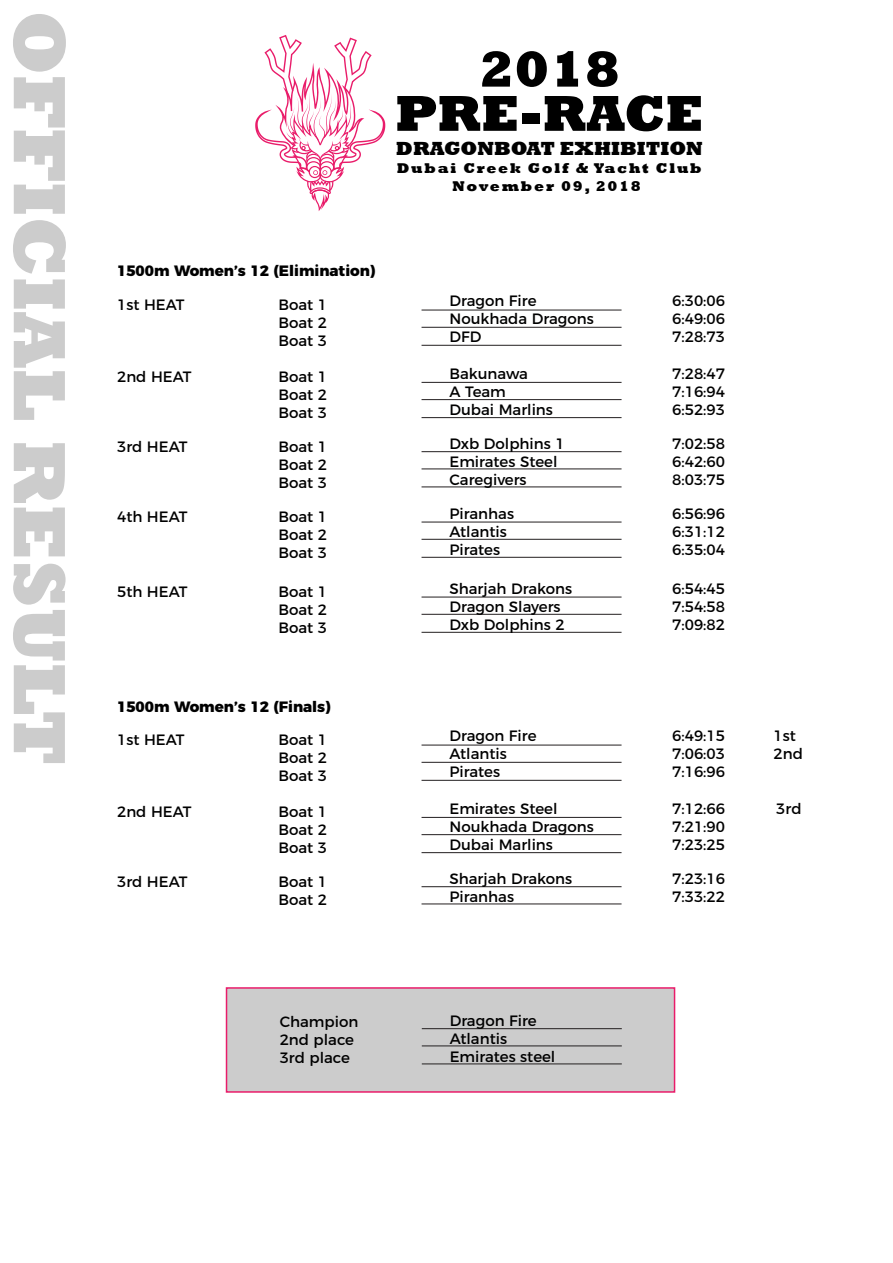
<style>
.page{position:relative;width:893px;height:1263px;background:#fff}
.page>*{position:absolute;margin:0;border:0;box-sizing:border-box;transform-origin:0 0}
.t1{font:800 75.3px "Rockwell";color:#ccc}
.t2{font:800 51.3px/44.2px "Rockwell";color:#000;text-align:center}
.t3{font:800 19.5px "Rockwell";color:#000}
.t4{font:15px/18px "Montserrat";color:#000}
.t5{font:800 15px "Montserrat";color:#000}
.t6{font:800 14.55px/17.4px "Rockwell";letter-spacing:.12em;color:#000;text-align:center}
</style>
<div class="page">
<div style="left:226px;top:987px;width:449px;height:106px;background:#ccc;border:2px solid #e91c6a"></div>
<hr style="left:422px;top:310px;width:200px;height:1px;background:#231f20">
<hr style="left:422px;top:327px;width:200px;height:1px;background:#231f20">
<hr style="left:422px;top:345px;width:200px;height:1px;background:#231f20">
<hr style="left:422px;top:382px;width:200px;height:1px;background:#231f20">
<hr style="left:422px;top:399px;width:200px;height:1px;background:#231f20">
<hr style="left:422px;top:417px;width:200px;height:1px;background:#231f20">
<hr style="left:422px;top:522px;width:200px;height:1px;background:#231f20">
<hr style="left:422px;top:539px;width:200px;height:1px;background:#231f20">
<hr style="left:422px;top:557px;width:200px;height:1px;background:#231f20">
<hr style="left:422px;top:451px;width:200px;height:1px;background:#231f20">
<hr style="left:422px;top:469px;width:200px;height:1px;background:#231f20">
<hr style="left:422px;top:487px;width:200px;height:1px;background:#231f20">
<hr style="left:422px;top:597px;width:200px;height:1px;background:#231f20">
<hr style="left:422px;top:614px;width:200px;height:1px;background:#231f20">
<hr style="left:422px;top:632px;width:200px;height:1px;background:#231f20">
<hr style="left:422px;top:745px;width:200px;height:1px;background:#231f20">
<hr style="left:422px;top:762px;width:200px;height:1px;background:#231f20">
<hr style="left:422px;top:780px;width:200px;height:1px;background:#231f20">
<hr style="left:422px;top:817px;width:200px;height:1px;background:#231f20">
<hr style="left:422px;top:834px;width:200px;height:1px;background:#231f20">
<hr style="left:422px;top:852px;width:200px;height:1px;background:#231f20">
<hr style="left:422px;top:886px;width:200px;height:1px;background:#231f20">
<hr style="left:422px;top:904px;width:200px;height:1px;background:#231f20">
<hr style="left:422px;top:1028px;width:200px;height:1px;background:#231f20">
<hr style="left:422px;top:1046px;width:200px;height:1px;background:#231f20">
<hr style="left:422px;top:1064px;width:200px;height:1px;background:#231f20">
<svg style="left:255px;top:35px;width:130px;height:176px"></svg>
<h1 class="t1" style="left:83px;top:10px;width:757px;rotate:90deg">OFFICIAL RESULT</h1>
<h2 class="t2" style="left:395px;top:48px;width:310px">2018<br>PRE-RACE</h2>
<h3 class="t3" style="left:396px;top:137px;width:308px">DRAGONBOAT EXHIBITION</h3>
<p class="t6" style="left:397px;top:160px;width:306px">Dubai Creek Golf &amp; Yacht Club<br>November 09, 2018</p>
<p class="t5" style="left:117px;top:258px;width:260px">1500m Women’s 12 (Elimination)</p>
<p class="t4" style="left:117px;top:294px;width:69px">1st HEAT</p>
<p class="t4" style="left:117px;top:367px;width:76px">2nd HEAT</p>
<p class="t4" style="left:117px;top:436px;width:72px">3rd HEAT</p>
<p class="t4" style="left:117px;top:506px;width:72px">4th HEAT</p>
<p class="t4" style="left:278px;top:294px;width:50px;text-align:justify">Boat 1<br>Boat 2<br>Boat 3</p>
<p class="t4" style="left:449px;top:290px;width:146px">Dragon Fire<br>Noukhada Dragons<br>DFD</p>
<p class="t4" style="left:672px;top:290px;width:54px;text-align:justify">6:30:06<br>6:49:06<br>7:28:73</p>
<p class="t4" style="left:672px;top:364px;width:54px;text-align:justify">7:28:47<br>7:16:94<br>6:52:93</p>
<p class="t4" style="left:449px;top:364px;width:105px">Bakunawa<br>A Team<br>Dubai Marlins</p>
<p class="t4" style="left:449px;top:433px;width:117px">Dxb Dolphins 1<br>Emirates Steel<br>Caregivers</p>
<p class="t4" style="left:672px;top:433px;width:54px;text-align:justify">7:02:58<br>6:42:60<br>8:03:75</p>
<p class="t4" style="left:449px;top:503px;width:66px">Piranhas<br>Atlantis<br>Pirates</p>
<p class="t4" style="left:672px;top:503px;width:54px;text-align:justify">6:56:96<br>6:31:12<br>6:35:04</p>
<p class="t4" style="left:278px;top:367px;width:50px;text-align:justify">Boat 1<br>Boat 2<br>Boat 3</p>
<p class="t4" style="left:278px;top:436px;width:50px;text-align:justify">Boat 1<br>Boat 2<br>Boat 3</p>
<p class="t4" style="left:278px;top:506px;width:50px;text-align:justify">Boat 1<br>Boat 2<br>Boat 3</p>
<p class="t4" style="left:117px;top:581px;width:72px">5th HEAT</p>
<p class="t4" style="left:449px;top:578px;width:124px">Sharjah Drakons<br>Dragon Slayers<br>Dxb Dolphins 2</p>
<p class="t4" style="left:672px;top:578px;width:54px;text-align:justify">6:54:45<br>7:54:58<br>7:09:82</p>
<p class="t4" style="left:278px;top:581px;width:50px;text-align:justify">Boat 1<br>Boat 2<br>Boat 3</p>
<p class="t5" style="left:117px;top:694px;width:215px">1500m Women’s 12 (Finals)</p>
<p class="t4" style="left:117px;top:729px;width:69px">1st HEAT</p>
<p class="t4" style="left:117px;top:802px;width:76px">2nd HEAT</p>
<p class="t4" style="left:117px;top:871px;width:72px">3rd HEAT</p>
<p class="t4" style="left:278px;top:729px;width:50px;text-align:justify">Boat 1<br>Boat 2<br>Boat 3</p>
<p class="t4" style="left:449px;top:725px;width:89px">Dragon Fire<br>Atlantis<br>Pirates</p>
<p class="t4" style="left:773px;top:725px;width:31px">1st<br>2nd</p>
<p class="t4" style="left:672px;top:725px;width:54px;text-align:justify">6:49:15<br>7:06:03<br>7:16:96</p>
<p class="t4" style="left:672px;top:799px;width:54px;text-align:justify">7:12:66<br>7:21:90<br>7:23:25</p>
<p class="t4" style="left:449px;top:799px;width:146px">Emirates Steel<br>Noukhada Dragons<br>Dubai Marlins</p>
<p class="t4" style="left:278px;top:802px;width:50px">Boat 1</p>
<p class="t4" style="left:776px;top:799px;width:27px">3rd</p>
<p class="t4" style="left:278px;top:820px;width:50px">Boat 2<br>Boat 3</p>
<p class="t4" style="left:278px;top:871px;width:50px">Boat 1<br>Boat 2</p>
<p class="t4" style="left:449px;top:868px;width:124px">Sharjah Drakons<br>Piranhas</p>
<p class="t4" style="left:672px;top:868px;width:54px">7:23:16<br>7:33:22</p>
<p class="t4" style="left:280px;top:1011px;width:80px">Champion<br>2nd place<br>3rd place</p>
<p class="t4" style="left:450px;top:1010px;width:107px">Dragon Fire<br>Atlantis<br>Emirates steel</p>
</div>
